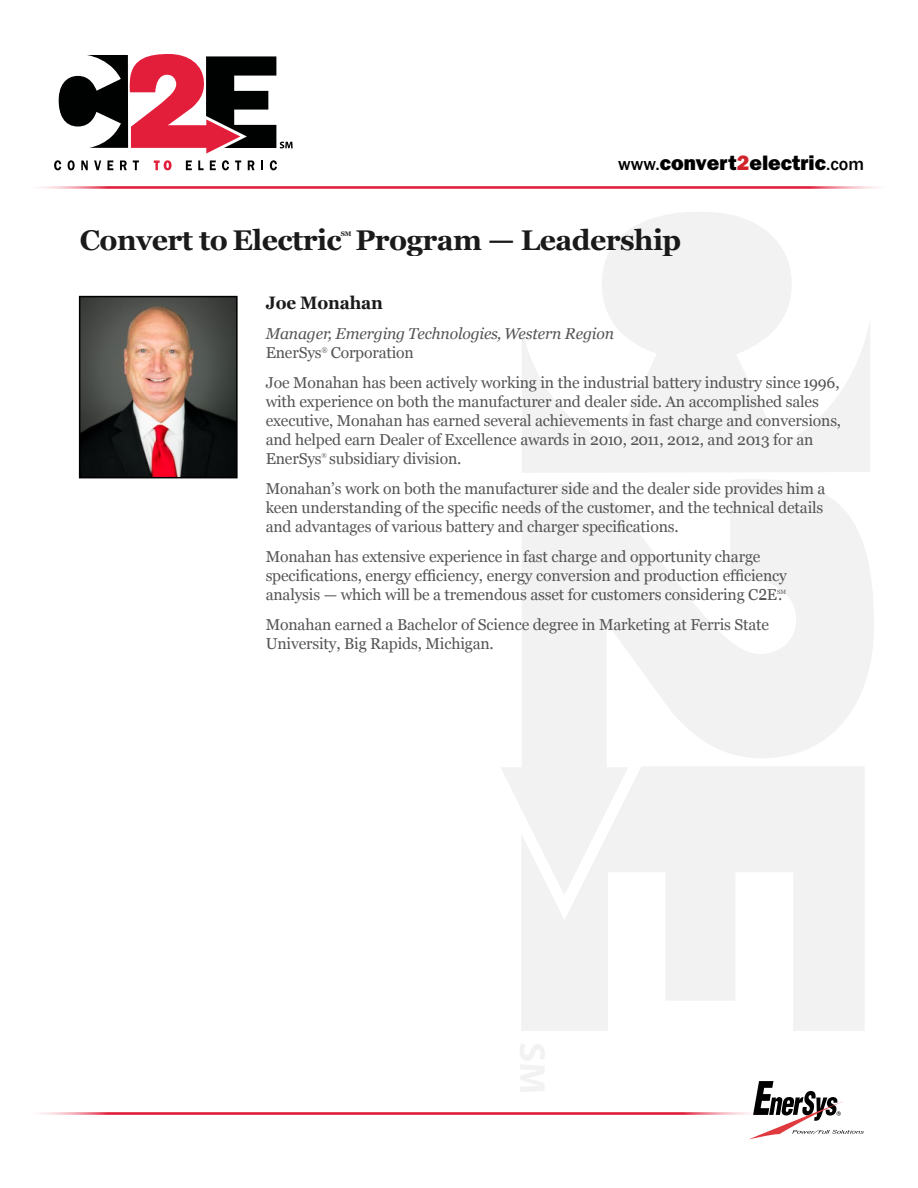
<style>
.page{position:relative;width:918px;height:1188px;background:#fff}
.page>*{position:absolute;margin:0;border:0;box-sizing:border-box;transform-origin:0 0}
.t1{font:700 28.5px "Georgia";letter-spacing:-.02em;color:#000}
.t2{font:800 21px "Franklin Gothic";color:#000}
.t3{font:700 18px "Georgia";letter-spacing:-.01em;color:#000;scale:.95 1}
.t4{font:15.75px/19px "Georgia";letter-spacing:-.01em;color:#414042}
.t5{font:italic 15.75px "Georgia";letter-spacing:-.01em;color:#414042}
.t6{font:700 6.6px "Georgia";color:#000}
.t7{font:6.6px "Georgia";color:#414042}
.t8{font:6.15px "Georgia";color:#414042}
.t9{font:5.7px "Georgia";color:#414042}
.s1{font-weight:500;font-size:18px}
.s2{color:#d2232a}
.s3{font-size:20.4px}
</style>
<div class="page">
<svg style="left:750px;top:1081px;width:114px;height:58px"></svg>
<hr style="left:0;top:1112px;width:792px;height:3px;background:#e01c38">
<hr style="left:0;top:186px;width:918px;height:3px;background:#e01c38">
<svg style="left:54px;top:160px;width:7px;height:10px"></svg>
<svg style="left:68px;top:160px;width:7px;height:10px"></svg>
<svg style="left:81px;top:160px;width:7px;height:10px"></svg>
<svg style="left:94px;top:160px;width:7px;height:10px"></svg>
<svg style="left:107px;top:160px;width:6px;height:10px"></svg>
<svg style="left:120px;top:160px;width:7px;height:10px"></svg>
<svg style="left:133px;top:160px;width:6px;height:10px"></svg>
<svg style="left:154px;top:160px;width:18px;height:10px"></svg>
<svg style="left:186px;top:160px;width:6px;height:10px"></svg>
<svg style="left:198px;top:160px;width:6px;height:10px"></svg>
<svg style="left:210px;top:160px;width:6px;height:10px"></svg>
<svg style="left:222px;top:160px;width:7px;height:10px"></svg>
<svg style="left:235px;top:160px;width:6px;height:10px"></svg>
<svg style="left:248px;top:160px;width:7px;height:10px"></svg>
<svg style="left:261px;top:160px;width:2px;height:10px"></svg>
<svg style="left:270px;top:160px;width:7px;height:10px"></svg>
<svg style="left:59px;top:54px;width:234px;height:100px"></svg>
<svg style="left:522px;top:895px;width:342px;height:136px;fill:#f2f2f3"></svg>
<svg style="left:501px;top:479px;width:373px;height:416px;fill:#f2f2f3"></svg>
<svg style="left:522px;top:212px;width:348px;height:261px;fill:#f2f2f3"></svg>
<svg style="left:520px;top:1044px;width:25px;height:48px"></svg>
<img style="left:82px;top:299px;width:153px;height:176px">
<div style="left:79px;top:296px;width:159px;height:182px;border:2px solid #000"></div>
<h2 class="t2" style="left:618px;top:150px;width:247px"><span class="s1">www.</span>convert<span class="s2">2</span>electric<span class="s1">.com</span></h2>
<h1 class="t1" style="left:80px;top:224px;width:264px">Convert to Electric</h1>
<p class="t6" style="left:341px;top:230px;width:12px">SM</p>
<h1 class="t1" style="left:355px;top:224px;width:327px">Program — Leadership</h1>
<p class="t3" style="left:266px;top:293px;width:125px">Joe Monahan</p>
<p class="t5" style="left:266px;top:325px;width:350px">Manager, Emerging Technologies, Western Region</p>
<p class="t4" style="left:266px;top:343px;width:58px">EnerSys</p>
<p class="t7" style="left:322px;top:346px;width:8px">®</p>
<p class="t4" style="left:266px;top:338px;width:575px;line-height:29.8px;text-indent:65px">Corporation<br>Joe Monahan has been actively working in the industrial battery industry since 1996,</p>
<p class="t4" style="left:266px;top:392px;width:577px">with experience on both the manufacturer and dealer side. An accomplished sales executive, Monahan has earned several achievements in fast charge and conversions, and helped earn Dealer of Excellence awards in 2010, 2011, 2012, and 2013 for an EnerSys</p>
<p class="t4" style="left:266px;top:444px;width:561px;line-height:29.8px;text-indent:63px">subsidiary division.<br>Monahan’s work on both the manufacturer side and the dealer side provides him a</p>
<p class="t4" style="left:266px;top:498px;width:559px">keen understanding of the specific needs of the customer, and the technical details and advantages of various battery and charger specifications.</p>
<p class="t4" style="left:266px;top:547px;width:523px">Monahan has extensive experience in fast charge and opportunity charge specifications, energy efficiency, energy conversion and production efficiency analysis — which will be a tremendous asset for customers considering C<span class="s3">2</span>E.</p>
<p class="t9" style="left:322px;top:451px;width:7px">®</p>
<p class="t8" style="left:777px;top:588px;width:11px">SM</p>
<p class="t4" style="left:266px;top:615px;width:505px">Monahan earned a Bachelor of Science degree in Marketing at Ferris State<br>University, Big Rapids, Michigan.</p>
</div>
